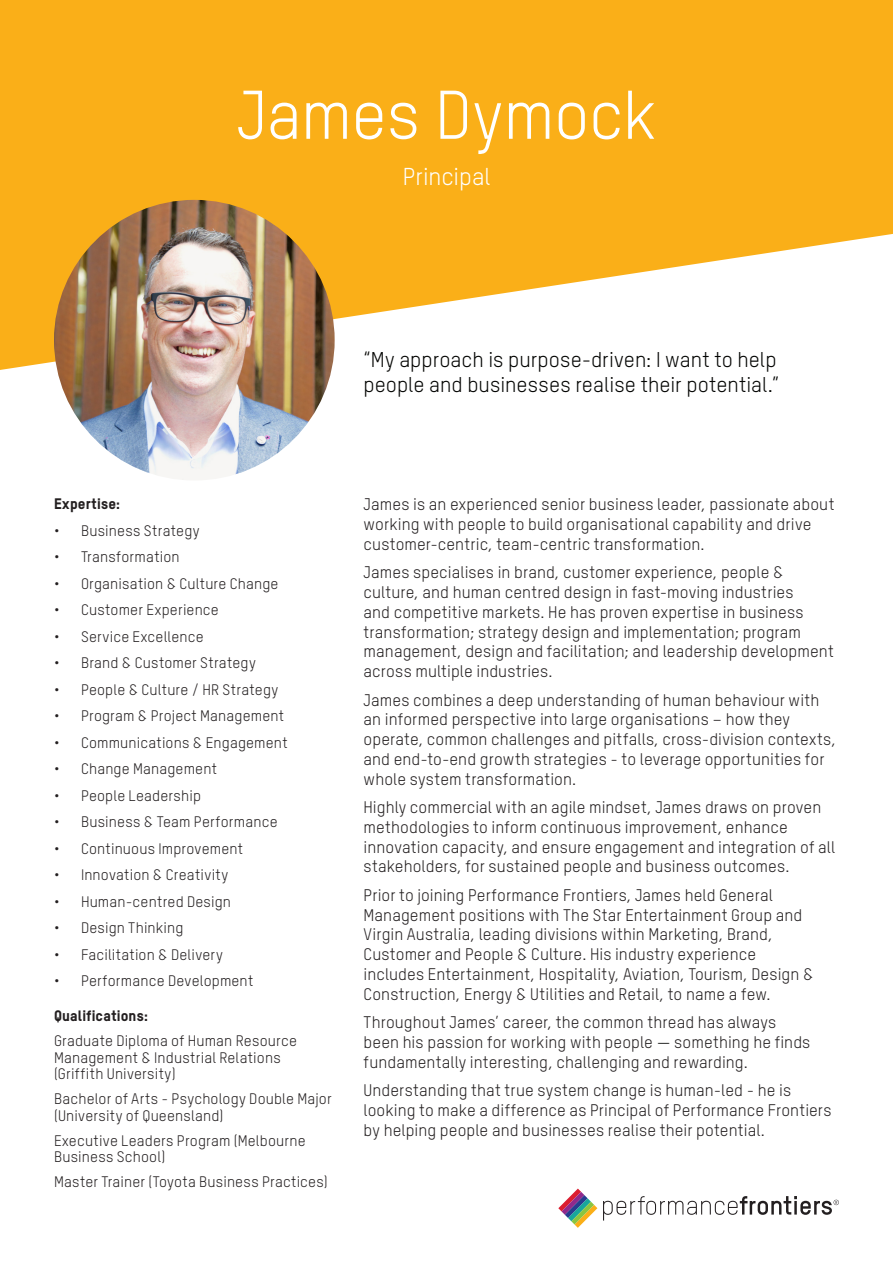
<style>
.page{position:relative;width:893px;height:1263px;background:#fff}
.page>*{position:absolute;margin:0;border:0;box-sizing:border-box;transform-origin:0 0}
.t1{font:67.5px "TSTAR";letter-spacing:-.01em;color:#fff}
.t2{font:24px "TSTAR";color:#fff}
.t3{font:21px/25.2px "TSTAR";color:#040503}
.t4{font:16.5px/19.8px "TSTAR";letter-spacing:.005em;color:#231f20}
.Body{font:15px/16.5px "TSTAR";letter-spacing:.01em;color:#231f20}
.t5{font:800 15px "TSTAR";letter-spacing:.015em;color:#231f20}
.s1{color:#040503}
</style>
<div class="page">
<svg style="left:0;top:0;width:893px;height:370px;fill:#faaf18"></svg>
<img style="left:54px;top:200px;width:281px;height:280px;border-radius:140px">
<svg style="left:558px;top:1188px;width:39px;height:40px"></svg>
<svg style="left:603px;top:1196px;width:236px;height:24px"></svg>
<p class="t1" style="left:237px;top:75px;width:421px">James Dymock</p>
<p class="t2" style="left:403px;top:162px;width:89px">Principal</p>
<p class="t3" style="left:364px;top:347px;width:417px">“My approach is purpose-driven: I want to help people and businesses realise their potential.”</p>
<p class="t5" style="left:54px;top:494px;width:68px">Expertise:</p>
<p class="Body" style="left:54px;top:522px;width:147px">• Business Strategy</p>
<p class="Body" style="left:54px;top:548px;width:127px">• Transformation</p>
<p class="Body" style="left:54px;top:575px;width:226px">• Organisation &amp; Culture Change</p>
<p class="Body" style="left:54px;top:601px;width:166px">• Customer Experience</p>
<p class="Body" style="left:54px;top:628px;width:151px">• Service Excellence</p>
<p class="Body" style="left:54px;top:654px;width:203px">• Brand &amp; Customer Strategy</p>
<p class="Body" style="left:54px;top:681px;width:226px">• People &amp; Culture / HR Strategy</p>
<p class="Body" style="left:54px;top:707px;width:232px">• Program &amp; Project Management</p>
<p class="Body" style="left:54px;top:734px;width:235px">• Communications &amp; Engagement</p>
<p class="Body" style="left:54px;top:760px;width:165px">• Change Management</p>
<p class="Body" style="left:54px;top:787px;width:149px">• People Leadership</p>
<p class="Body" style="left:54px;top:813px;width:225px">• Business &amp; Team Performance</p>
<p class="Body" style="left:54px;top:840px;width:191px">• Continuous Improvement</p>
<p class="Body" style="left:54px;top:866px;width:176px">• Innovation &amp; Creativity</p>
<p class="Body" style="left:54px;top:893px;width:179px">• Human-centred Design</p>
<p class="Body" style="left:54px;top:919px;width:131px">• Design Thinking</p>
<p class="Body" style="left:54px;top:946px;width:170px">• Facilitation &amp; Delivery</p>
<p class="Body" style="left:54px;top:972px;width:201px">• Performance Development</p>
<p class="t5" style="left:54px;top:1007px;width:95px">Qualifications:</p>
<p class="Body" style="left:54px;top:1032px;width:245px">Graduate Diploma of Human Resource<br>Management &amp; Industrial Relations (Griffith University)</p>
<p class="Body" style="left:54px;top:1090px;width:279px">Bachelor of Arts - Psychology Double Major (University of Queensland)</p>
<p class="Body" style="left:54px;top:1132px;width:253px">Executive Leaders Program (Melbourne<br>Business School)</p>
<p class="Body" style="left:54px;top:1173px;width:275px">Master Trainer (Toyota Business Practices)</p>
<p class="t4" style="left:364px;top:494px;width:472px">James is an experienced senior business leader, passionate about working with people to build organisational capability and drive customer-centric, team-centric transformation.</p>
<p class="t4" style="left:364px;top:562px;width:472px">James specialises in brand, customer experience, people &amp; culture, and human centred design in fast-moving industries<br>and competitive markets. He has proven expertise in business transformation; strategy design and implementation; program management, design and facilitation; and leadership development across multiple industries.</p>
<p class="t4" style="left:364px;top:690px;width:474px">James combines a deep understanding of human behaviour with an informed perspective into large organisations – how they operate, common challenges and pitfalls, cross-division contexts, and end-to-end growth strategies - to leverage opportunities for whole system transformation.</p>
<p class="t4" style="left:364px;top:797px;width:473px">Highly commercial with an agile mindset, James draws on proven methodologies to inform continuous improvement, enhance innovation capacity, and ensure engagement and integration of all stakeholders, for sustained people and business outcomes.</p>
<p class="t4" style="left:364px;top:885px;width:452px">Prior to joining Performance Frontiers, James held General Management positions with The Star Entertainment Group and Virgin Australia, leading divisions within Marketing, Brand, Customer and People &amp; Culture. His industry experience includes Entertainment, Hospitality, Aviation, Tourism, Design &amp; Construction, Energy &amp; Utilities and Retail, to name a few.</p>
<p class="t4" style="left:364px;top:1012px;width:448px">Throughout James’ career, the common thread has always been his passion for working with people <span class="s1">—</span> something he finds fundamentally interesting, challenging and rewarding.</p>
<p class="t4" style="left:364px;top:1080px;width:469px">Understanding that true system change is human-led - he is looking to make a difference as Principal of Performance Frontiers by helping people and businesses realise their potential.</p>
</div>
